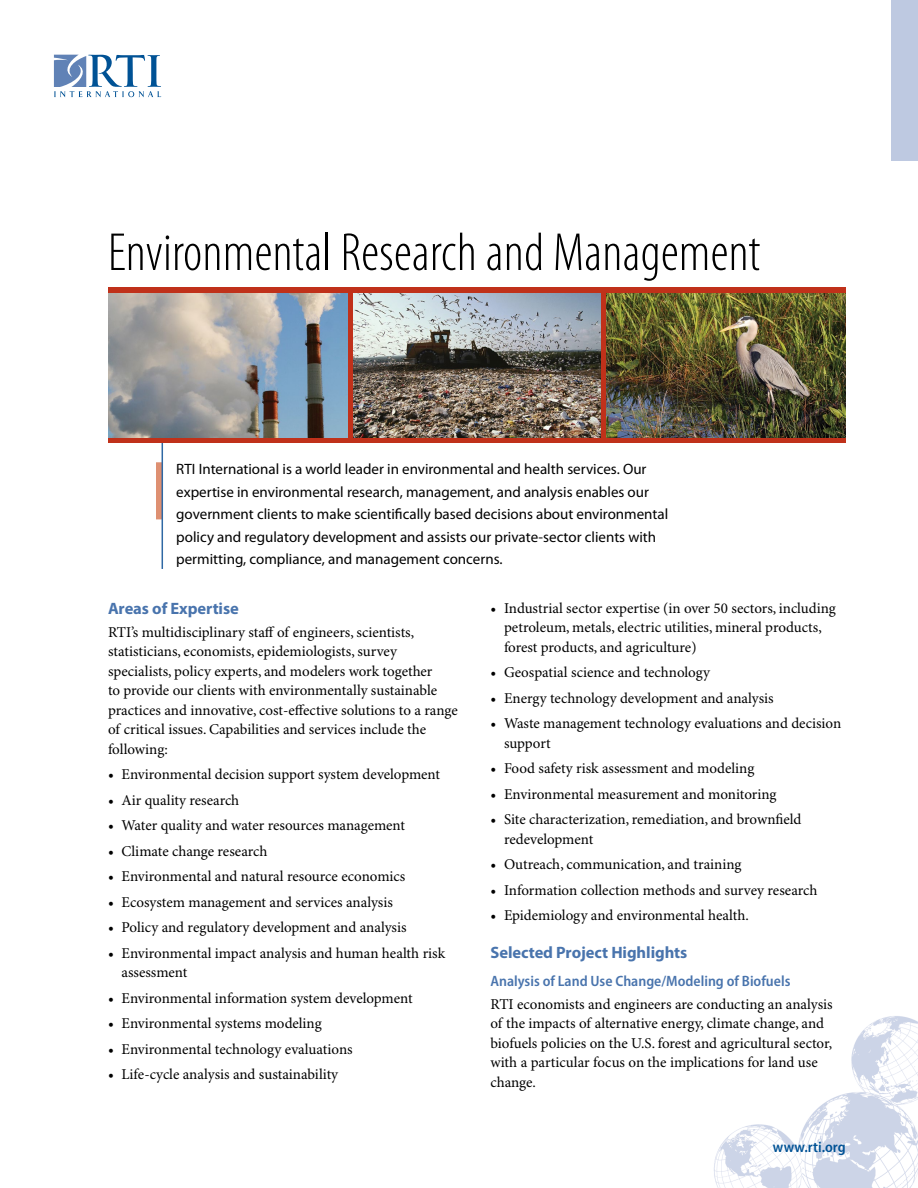
<style>
.page{position:relative;width:918px;height:1188px;background:#fff}
.page>*{position:absolute;margin:0;border:0;box-sizing:border-box;transform-origin:0 0}
.t1{font:300 condensed 54px "Myriad Pro";letter-spacing:.005em;color:#000}
.t2{font:700 16.5px "Myriad Pro";letter-spacing:-.005em;color:#4974ad}
.t3{font:15px/19.5px "Minion Pro";color:#000}
.t4{font:15px/22.5px "Myriad Pro";color:#000}
.t5{font:600 semi-condensed 15px "Myriad Pro";color:#4974ad}
.t6{font:600 semi-condensed 15px "Myriad Pro";letter-spacing:.01em;color:#005295}
</style>
<div class="page">
<img style="left:714px;top:1016px;width:204px;height:172px">
<svg style="left:54px;top:55px;width:107px;height:42px"></svg>
<div style="left:891px;top:0;width:27px;height:160px;background:#bec9e1"></div>
<div style="left:156px;top:462px;width:6px;height:57px;background:#de9072"></div>
<hr style="left:162px;top:439px;width:1px;height:130px;background:#2f68a4">
<div style="left:108px;top:287px;width:738px;height:156px;background:#c0311a"></div>
<img style="left:108px;top:293px;width:239px;height:144px">
<img style="left:606px;top:293px;width:240px;height:144px">
<img style="left:353px;top:293px;width:247px;height:144px">
<h1 class="t1" style="left:108px;top:223px;width:654px">Environmental Research and Management</h1>
<p class="t4" style="left:176px;top:458px;width:494px">RTI International is a world leader in environmental and health services. Our expertise in environmental research, management, and analysis enables our government clients to make scientifically based decisions about environmental policy and regulatory development and assists our private-sector clients with permitting, compliance, and management concerns.</p>
<p class="t2" style="left:108px;top:600px;width:132px">Areas of Expertise</p>
<p class="t3" style="left:108px;top:623px;width:351px">RTI’s multidisciplinary staff of engineers, scientists, statisticians, economists, epidemiologists, survey specialists, policy experts, and modelers work together<br>to provide our clients with environmentally sustainable practices and innovative, cost-effective solutions to a range of critical issues. Capabilities and services include the following:</p>
<p class="t3" style="left:108px;top:765px;width:334px">• Environmental decision support system development</p>
<p class="t3" style="left:108px;top:791px;width:133px">• Air quality research</p>
<p class="t3" style="left:108px;top:816px;width:299px">• Water quality and water resources management</p>
<p class="t3" style="left:108px;top:842px;width:161px">• Climate change research</p>
<p class="t3" style="left:108px;top:867px;width:299px">• Environmental and natural resource economics</p>
<p class="t3" style="left:108px;top:893px;width:286px">• Ecosystem management and services analysis</p>
<p class="t3" style="left:108px;top:918px;width:300px">• Policy and regulatory development and analysis</p>
<p class="t3" style="left:122px;top:944px;width:325px;text-indent:-14px">• Environmental impact analysis and human health risk assessment</p>
<p class="t3" style="left:108px;top:989px;width:306px">• Environmental information system development</p>
<p class="t3" style="left:108px;top:1014px;width:215px">• Environmental systems modeling</p>
<p class="t3" style="left:108px;top:1040px;width:246px">• Environmental technology evaluations</p>
<p class="t3" style="left:108px;top:1065px;width:232px">• Life-cycle analysis and sustainability</p>
<p class="t3" style="left:504px;top:599px;width:333px;text-indent:-14px">• Industrial sector expertise (in over 50 sectors, including petroleum, metals, electric utilities, mineral products, forest products, and agriculture)</p>
<p class="t3" style="left:490px;top:663px;width:221px">• Geospatial science and technology</p>
<p class="t3" style="left:490px;top:689px;width:285px">• Energy technology development and analysis</p>
<p class="t3" style="left:504px;top:714px;width:339px;text-indent:-14px">• Waste management technology evaluations and decision support</p>
<p class="t3" style="left:490px;top:759px;width:265px">• Food safety risk assessment and modeling</p>
<p class="t3" style="left:490px;top:785px;width:288px">• Environmental measurement and monitoring</p>
<p class="t3" style="left:504px;top:810px;width:299px;text-indent:-14px">• Site characterization, remediation, and brownfield redevelopment</p>
<p class="t3" style="left:490px;top:855px;width:253px">• Outreach, communication, and training</p>
<p class="t3" style="left:490px;top:881px;width:328px">• Information collection methods and survey research</p>
<p class="t3" style="left:490px;top:906px;width:260px">• Epidemiology and environmental health.</p>
<p class="t2" style="left:490px;top:943px;width:198px">Selected Project Highlights</p>
<p class="t5" style="left:490px;top:973px;width:301px">Analysis of Land Use Change/Modeling of Biofuels</p>
<p class="t3" style="left:490px;top:995px;width:344px">RTI economists and engineers are conducting an analysis of the impacts of alternative energy, climate change, and biofuels policies on the U.S. forest and agricultural sector, with a particular focus on the implications for land use change.</p>
<p class="t6" style="left:773px;top:1139px;width:74px">www.rti.org</p>
</div>
